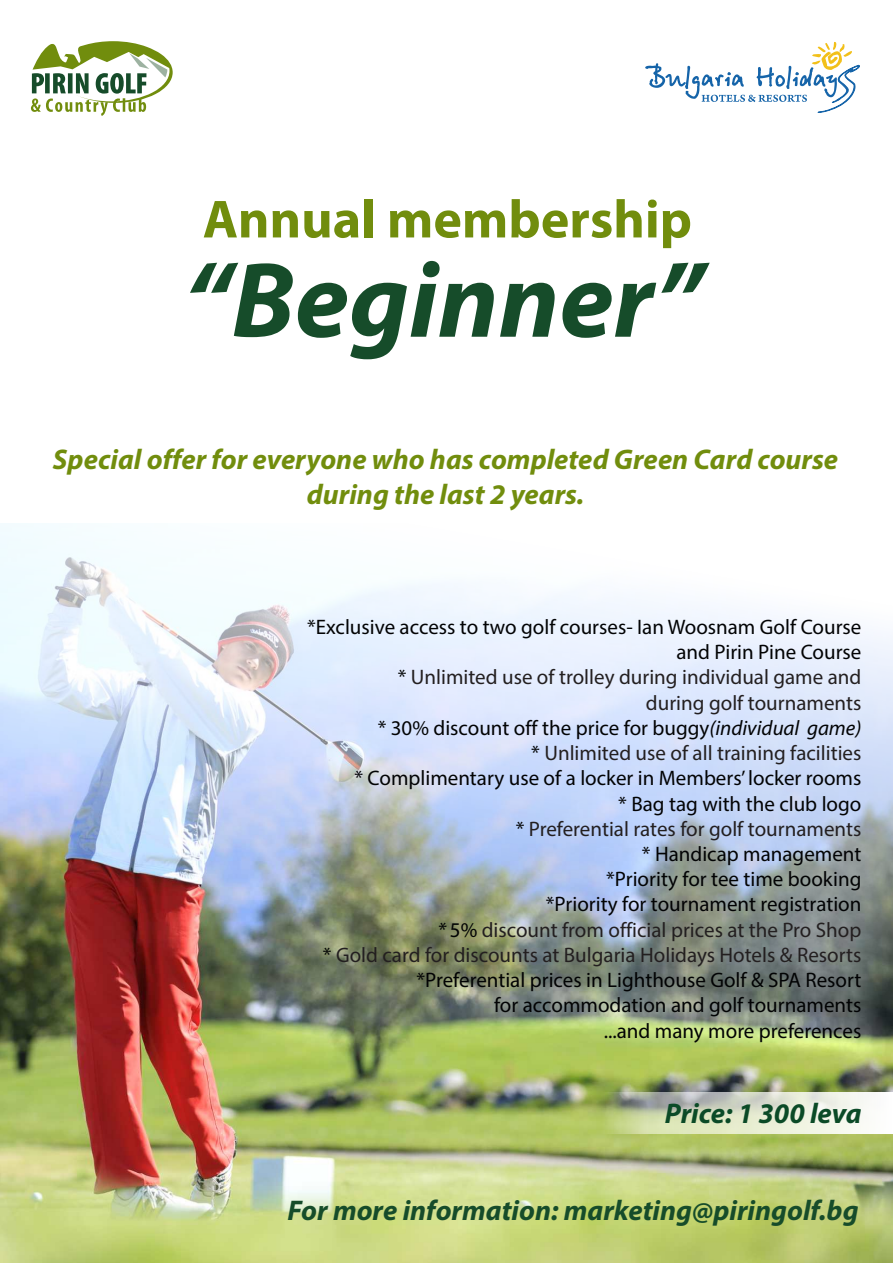
<style>
.page{position:relative;width:893px;height:1263px;background:#fff}
.page>*{position:absolute;margin:0;border:0;box-sizing:border-box;transform-origin:0 0}
.t1{font:italic 700 108px "Myriad Pro";color:#164c2a}
.t2{font:700 54px "Myriad Pro";color:#718d0d}
.t3{font:italic 700 28.5px/35.2px "Myriad Pro";color:#718d0d;text-align:center}
.t4{font:italic 700 28.5px "Myriad Pro";color:#164c2a}
.t5{font:italic 700 28.5px "Myriad Pro";color:#0b4a27}
.t6{font:21px/25.2px "Myriad Pro";color:#020304;text-align:right}
.t7{font:21px "Myriad Pro";color:#231f20}
.s1{color:#231f20}
.s2{font-style:italic}
</style>
<div class="page">
<img style="left:0;top:524px;width:893px;height:739px">
<svg style="left:31px;top:41px;width:142px;height:75px"></svg>
<svg style="left:645px;top:41px;width:215px;height:72px"></svg>
<svg style="left:602px;top:1093px;width:291px;height:41px"></svg>
<h2 class="t2" style="left:203px;top:197px;width:491px">Annual membership</h2>
<h1 class="t1" style="left:183px;top:256px;width:522px">“Beginner”</h1>
<h3 class="t3" style="left:53px;top:444px;width:787px">Special offer for everyone who has completed Green Card course during the last 2 years.</h3>
<p class="t6" style="left:307px;top:616px;width:556px">*Exclusive access to two golf courses- Ian Woosnam Golf Course and Pirin Pine Course<br>* <span class="s1">Unlimited use of trolley during individual game and</span></p>
<p class="t6" style="left:323px;top:717px;width:540px">* 30% discount off the price for buggy<span class="s2">(individual game)<br></span>* <span class="s1">Unlimited use of all training facilities<br></span>* Complimentary use of a locker in Members’ locker rooms<br>* Bag tag with the club logo<br>* <span class="s1">Preferential rates for golf tournaments<br></span>* Handicap management<br>*Priority for tee time booking<br>*Priority for tournament registration<br><span class="s2">*</span> 5% <span class="s1">discount from official prices at the Pro Shop<br></span>* <span class="s1">Gold card for discounts at Bulgaria Holidays Hotels &amp; Resorts </span>*Preferential prices in Lighthouse Golf &amp; SPA Resort<br>for accommodation and golf tournaments<br>...and many more preferences</p>
<p class="t7" style="left:646px;top:694px;width:217px">during golf tournaments</p>
<h3 class="t5" style="left:665px;top:1102px;width:198px">Price: 1 300 leva</h3>
<h3 class="t4" style="left:287px;top:1198px;width:573px">For more information: marketing@piringolf.bg</h3>
</div>
